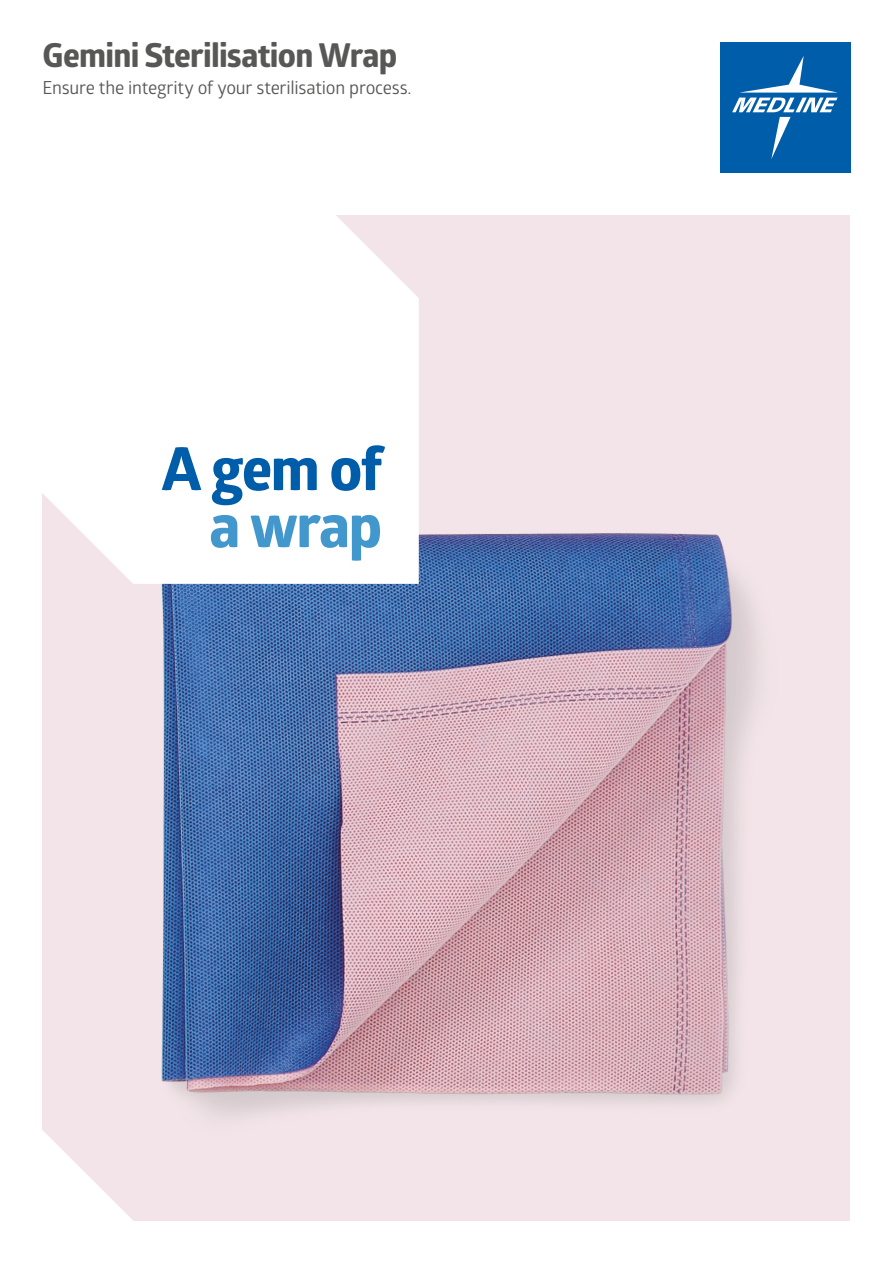
<style>
.page{position:relative;width:893px;height:1263px;background:#fff}
.page>*{position:absolute;margin:0;border:0;box-sizing:border-box;transform-origin:0 0}
.t1{font:700 60px "Globerx";color:#005da9}
.t2{font:700 60px "Globerx";color:#4297cc}
.t3{font:700 33px "Globerx";letter-spacing:-.02em;color:#575756}
.t4{font:18px "Glober";letter-spacing:-.015em;color:#575756}
</style>
<div class="page">
<div style="left:720px;top:42px;width:130px;height:131px;background:#005da9"></div>
<svg style="left:732px;top:56px;width:106px;height:103px"></svg>
<div style="left:43px;top:215px;width:807px;height:1005px;background:#f2e4e8"></div>
<svg style="left:42px;top:1091px;width:129px;height:130px"></svg>
<img style="left:71px;top:533px;width:686px;height:669px">
<div style="left:42px;top:215px;width:377px;height:369px;background:#fff"></div>
<h2 class="t3" style="left:43px;top:32px;width:356px">Gemini Sterilisation Wrap</h2>
<p class="t4" style="left:43px;top:75px;width:371px">Ensure the integrity of your sterilisation process.</p>
<h1 class="t1" style="left:161px;top:425px;width:222px">A gem of</h1>
<h1 class="t2" style="left:209px;top:482px;width:174px">a wrap</h1>
</div>
